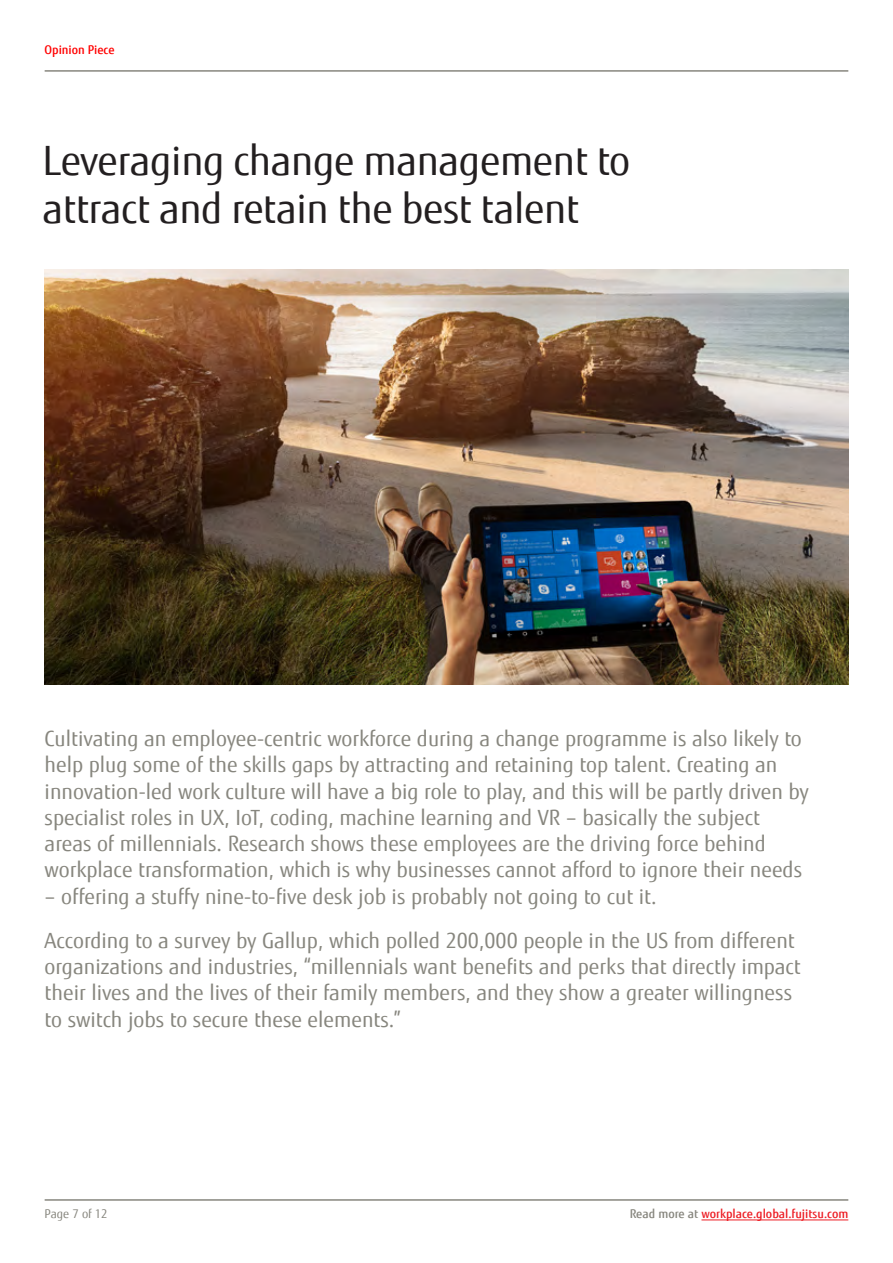
<style>
.page{position:relative;width:893px;height:1263px;background:#fff}
.page>*{position:absolute;margin:0;border:0;box-sizing:border-box;transform-origin:0 0}
.t1{font:40.5px/48.6px "Fujitsu Sans";letter-spacing:-.01em;color:#231f20}
.t2{font:21px/26.2px "Fujitsu Sans";color:#87867e}
.t3{font:500 12px "Fujitsu Sans";color:#ed1d24}
.t4{font:500 12px "Fujitsu Sans";color:#f00}
.t5{font:12px "Fujitsu Sans";color:#87867e}
.s1{color:#87867e}
</style>
<div class="page">
<hr style="left:45px;top:70px;width:803px;height:2px;background:#87867e">
<img style="left:45px;top:269px;width:803px;height:415px">
<hr style="left:45px;top:1199px;width:803px;height:2px;background:#87867e">
<hr style="left:701px;top:1219px;width:147px;height:1px;background:#ed1d24">
<p class="t4" style="left:45px;top:42px;width:72px">Opinion Piece</p>
<h1 class="t1" style="left:43px;top:137px;width:589px">Leveraging change management to attract and retain the best talent</h1>
<p class="t2" style="left:45px;top:726px;width:766px">Cultivating an employee-centric workforce during a change programme is also likely to help plug some of the skills gaps by attracting and retaining top talent. Creating an innovation-led work culture will have a big role to play, and this will be partly driven by specialist roles in UX, IoT, coding, machine learning and VR – basically the subject areas of millennials. Research shows these employees are the driving force behind workplace transformation, which is why businesses cannot afford to ignore their needs</p>
<p class="t2" style="left:45px;top:874px;width:752px;line-height:44.2px">– offering a stuffy nine-to-five desk job is probably not going to cut it.<br>According to a survey by Gallup, which polled 200,000 people in the US from different</p>
<p class="t2" style="left:45px;top:954px;width:758px">organizations and industries, “millennials want benefits and perks that directly impact their lives and the lives of their family members, and they show a greater willingness to switch jobs to secure these elements.”</p>
<p class="t5" style="left:45px;top:1207px;width:64px">Page 7 of 12</p>
<p class="t3" style="left:630px;top:1207px;width:220px"><span class="s1">Read more at</span> workplace.global.fujitsu.com</p>
</div>
